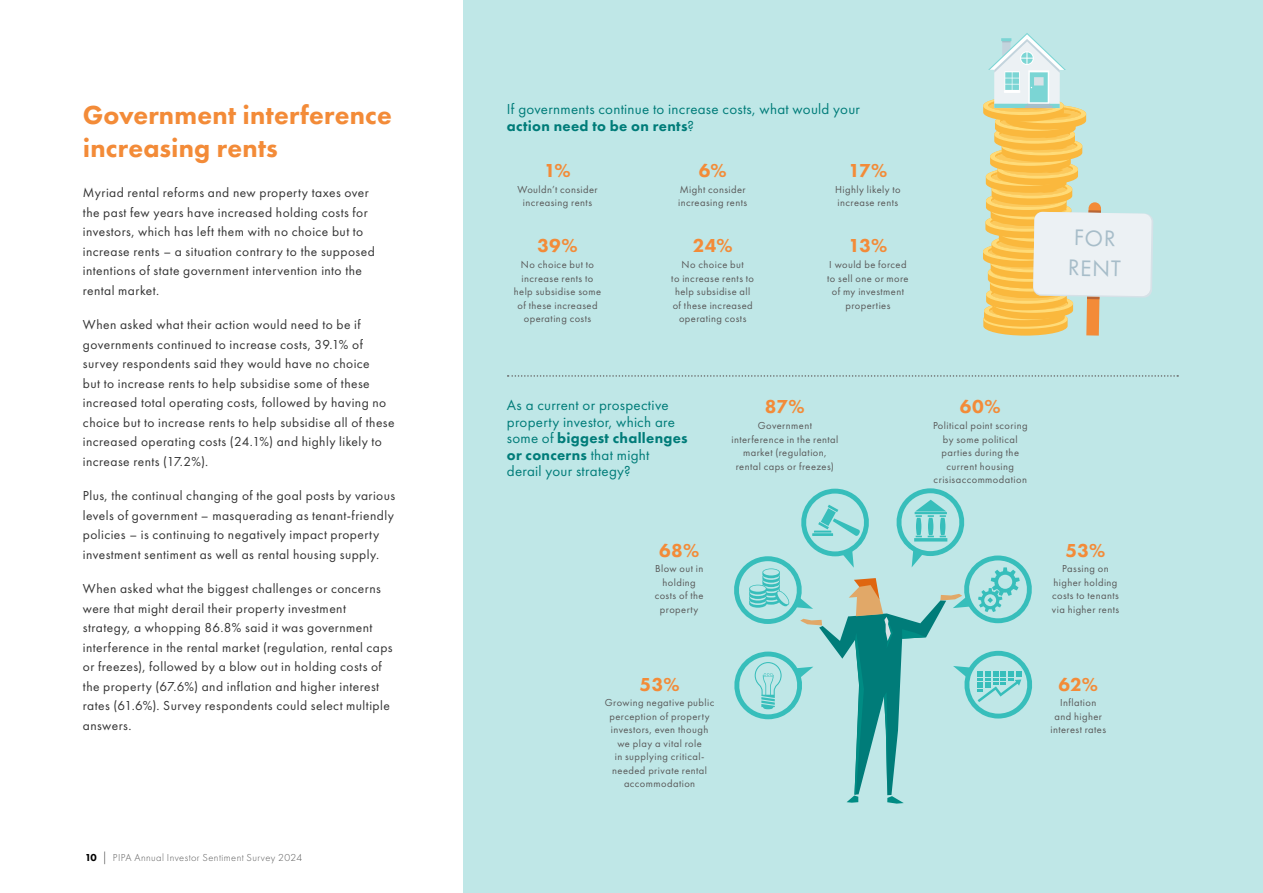
<style>
.page{position:relative;width:1263px;height:893px;background:#fff}
.page>*{position:absolute;margin:0;border:0;box-sizing:border-box;transform-origin:0 0}
.t1{font:800 27px/33px "Futura PT";letter-spacing:.005em;color:#f38b38}
.t2{font:23.4px/30px "Futura PT";color:#a7bdc9}
.t3{font:800 19.5px "Futura PT";letter-spacing:.01em;color:#f38b38}
.t4{font:15px/16.5px "Futura PT";letter-spacing:.015em;color:#007c79}
.t5{font:13.5px/19.5px "Futura PT";letter-spacing:.03em;color:#333}
.t6{font:10.5px/13.5px "Futura PT";letter-spacing:.04em;color:#595959;text-align:center}
.t7{font:300 10.5px "Futura PT";letter-spacing:.04em;color:#595959}
.s1{font-weight:800;color:#000}
.s2{font-size:12.6px;color:#000}
.s3{font-weight:800}
</style>
<div class="page">
<div style="left:464px;top:0;width:799px;height:893px;background:#bfe7e7"></div>
<svg style="left:508px;top:375px;width:670px;height:2px"></svg>
<svg style="left:734px;top:488px;width:298px;height:316px"></svg>
<svg style="left:983px;top:33px;width:170px;height:303px"></svg>
<h1 class="t1" style="left:83px;top:98px;width:310px">Government interference increasing rents</h1>
<p class="t5" style="left:83px;top:183px;width:293px">Myriad rental reforms and new property taxes over the past few years have increased holding costs for investors, which has left them with no choice but to increase rents – a situation contrary to the supposed intentions of state government intervention into the rental market.</p>
<p class="t5" style="left:83px;top:315px;width:313px">When asked what their action would need to be if governments continued to increase costs, 39.1% of survey respondents said they would have no choice<br>but to increase rents to help subsidise some of these increased total operating costs, followed by having no choice but to increase rents to help subsidise all of these increased operating costs (24.1%) and highly likely to increase rents (17.2%).</p>
<p class="t5" style="left:83px;top:486px;width:314px">Plus, the continual changing of the goal posts by various levels of government – masquerading as tenant-friendly policies – is continuing to negatively impact property investment sentiment as well as rental housing supply.</p>
<p class="t5" style="left:83px;top:579px;width:311px">When asked what the biggest challenges or concerns were that might derail their property investment strategy, a whopping 86.8% said it was government interference in the rental market (regulation, rental caps or freezes), followed by a blow out in holding costs of the property (67.6%) and inflation and higher interest rates (61.6%). Survey respondents could select multiple answers.</p>
<p class="t7" style="left:85px;top:851px;width:219px"><span class="s1">10</span> <span class="s2">|</span> PIPA Annual Investor Sentiment Survey 2024</p>
<p class="t4" style="left:507px;top:101px;width:355px">If governments continue to increase costs, what would your <span class="s3">action need to be on rents</span>?</p>
<h3 class="t3" style="left:544px;top:158px;width:28px">1%</h3>
<p class="t6" style="left:517px;top:182px;width:82px">Wouldn’t consider increasing rents</p>
<h3 class="t3" style="left:537px;top:234px;width:42px">39%</h3>
<p class="t6" style="left:514px;top:258px;width:89px">No choice but to increase rents to help subsidise some of these increased operating costs</p>
<h3 class="t3" style="left:699px;top:158px;width:29px">6%</h3>
<p class="t6" style="left:678px;top:182px;width:71px;text-align:left">Might consider increasing rents</p>
<h3 class="t3" style="left:693px;top:234px;width:41px">24%</h3>
<p class="t6" style="left:671px;top:258px;width:84px">No choice but<br>to increase rents to help subsidise all of these increased operating costs</p>
<h3 class="t3" style="left:848px;top:158px;width:40px">17%</h3>
<p class="t6" style="left:835px;top:182px;width:67px;text-align:left">Highly likely to increase rents</p>
<h3 class="t3" style="left:848px;top:234px;width:40px">13%</h3>
<p class="t6" style="left:827px;top:258px;width:83px">I would be forced to sell one or more of my investment properties</p>
<h2 class="t2" style="left:1069px;top:222px;width:54px;rotate:1deg">FOR<br>RENT</h2>
<p class="t4" style="left:507px;top:397px;width:182px">As a current or prospective property investor, which are some of <span class="s3">biggest challenges or concerns</span> that might derail your strategy?</p>
<h3 class="t3" style="left:765px;top:395px;width:41px">87%</h3>
<p class="t6" style="left:731px;top:419px;width:108px">Government interference in the rental market (regulation, rental caps or freezes)</p>
<h3 class="t3" style="left:659px;top:538px;width:42px">68%</h3>
<p class="t6" style="left:655px;top:562px;width:50px">Blow out in holding costs of the property</p>
<h3 class="t3" style="left:640px;top:672px;width:41px">53%</h3>
<p class="t6" style="left:605px;top:696px;width:111px">Growing negative public perception of property investors, even though we play a vital role<br>in supplying critical&shy;needed private rental accommodation</p>
<h3 class="t3" style="left:960px;top:395px;width:42px">60%</h3>
<p class="t6" style="left:933px;top:419px;width:96px">Political point scoring by some political parties during the current housing crisisaccommodation</p>
<h3 class="t3" style="left:1065px;top:538px;width:41px">53%</h3>
<p class="t6" style="left:1052px;top:562px;width:69px">Passing on higher holding costs to tenants via higher rents</p>
<h3 class="t3" style="left:1058px;top:672px;width:41px">62%</h3>
<p class="t6" style="left:1050px;top:696px;width:57px">Inflation and higher interest rates</p>
</div>
